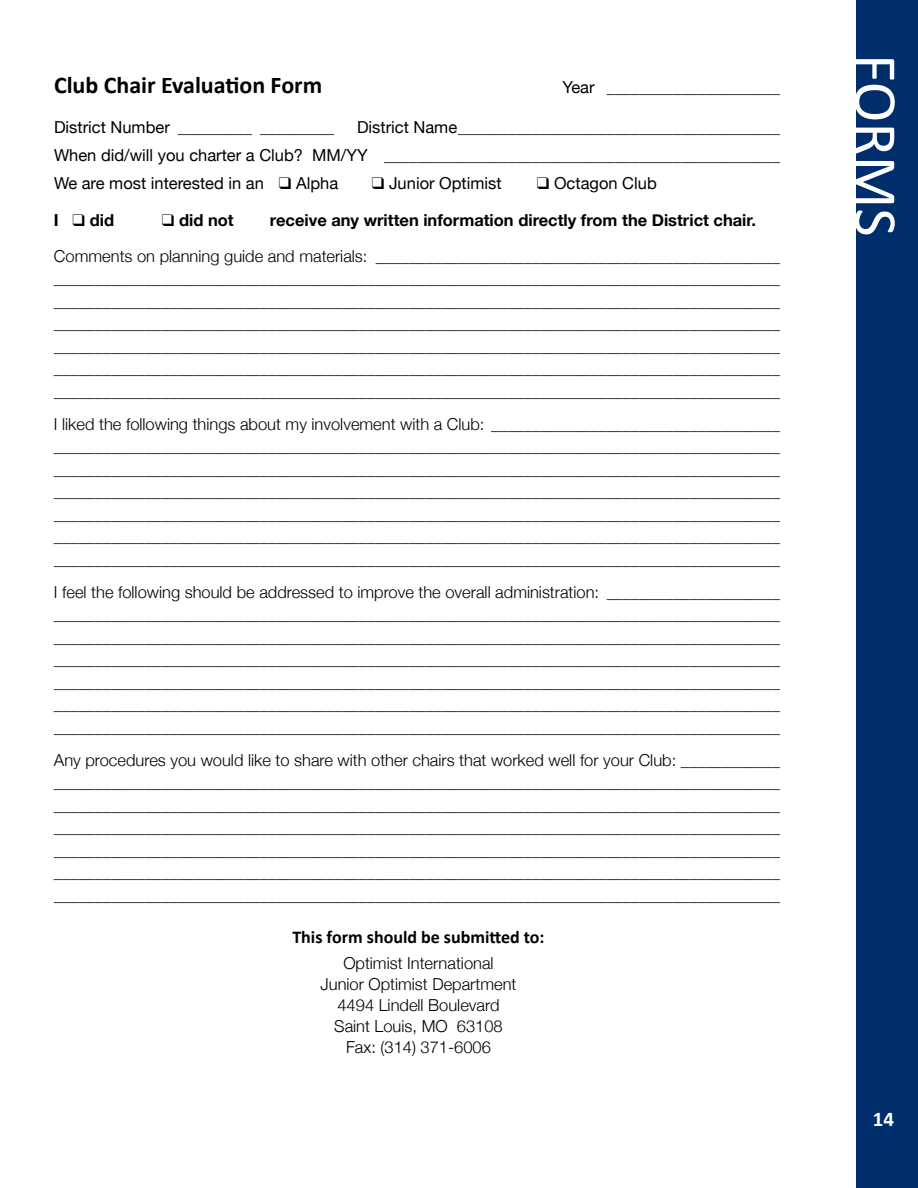
<style>
.page{position:relative;width:918px;height:1188px;background:#fff}
.page>*{position:absolute;margin:0;border:0;box-sizing:border-box;transform-origin:0 0}
.t1{font:61.5px "Calibri";color:#fff}
.t2{font:700 24px "Calibri";color:#000}
.t3{font:700 21px "Calibri";color:#fff}
.t4{font:700 18px "Calibri";color:#000}
.t5{font:300 16.5px/22.5px "Helvetica Neue";color:#000;text-align:justify}
.t6{font:16.5px/27.8px "Helvetica Neue";color:#000;text-align:justify}
.t7{font:700 16.5px "Helvetica Neue";color:#000}
</style>
<div class="page">
<div style="left:856px;top:0;width:62px;height:1188px;background:#002e6d"></div>
<h2 class="t2" style="left:54px;top:70px;width:270px">Club Chair Evaluation Form</h2>
<p class="t6" style="left:562px;top:73px;width:219px">Year _____________________</p>
<p class="t6" style="left:54px;top:113px;width:282px">District Number _________ _________</p>
<p class="t6" style="left:54px;top:113px;width:728px;text-indent:303px">District Name_______________________________________ When did/will you charter a Club? MM/YY ________________________________________________ We are most interested in an ❑ Alpha</p>
<p class="t6" style="left:372px;top:169px;width:131px">❑ Junior Optimist</p>
<p class="t6" style="left:537px;top:169px;width:121px">❑ Octagon Club</p>
<p class="t7" style="left:54px;top:209px;width:62px">I ❑ did</p>
<p class="t7" style="left:162px;top:209px;width:73px">❑ did not</p>
<p class="t7" style="left:270px;top:209px;width:488px">receive any written information directly from the District chair.</p>
<p class="t5" style="left:54px;top:244px;width:727px">Comments on planning guide and materials: _________________________________________________ ________________________________________________________________________________________ ________________________________________________________________________________________ ________________________________________________________________________________________ ________________________________________________________________________________________ ________________________________________________________________________________________ ________________________________________________________________________________________</p>
<p class="t5" style="left:54px;top:412px;width:727px">I liked the following things about my involvement with a Club: ___________________________________ ________________________________________________________________________________________ ________________________________________________________________________________________ ________________________________________________________________________________________ ________________________________________________________________________________________ ________________________________________________________________________________________ ________________________________________________________________________________________</p>
<p class="t5" style="left:54px;top:580px;width:727px">I feel the following should be addressed to improve the overall administration: _____________________ ________________________________________________________________________________________ ________________________________________________________________________________________ ________________________________________________________________________________________ ________________________________________________________________________________________ ________________________________________________________________________________________ ________________________________________________________________________________________</p>
<p class="t5" style="left:54px;top:748px;width:727px">Any procedures you would like to share with other chairs that worked well for your Club: ____________ ________________________________________________________________________________________ ________________________________________________________________________________________ ________________________________________________________________________________________ ________________________________________________________________________________________ ________________________________________________________________________________________ ________________________________________________________________________________________</p>
<p class="t4" style="left:292px;top:926px;width:254px">This form should be submitted to:</p>
<p class="t5" style="left:321px;top:952px;width:197px;line-height:21px;text-align:center">Optimist International<br>Junior Optimist Department<br>4494 Lindell Boulevard<br>Saint Louis, MO 63108<br>Fax: (314) 371-6006</p>
<h1 class="t1" style="left:914px;top:54px;width:184px;rotate:90deg">FORMS</h1>
<p class="t3" style="left:873px;top:1106px;width:23px">14</p>
</div>
